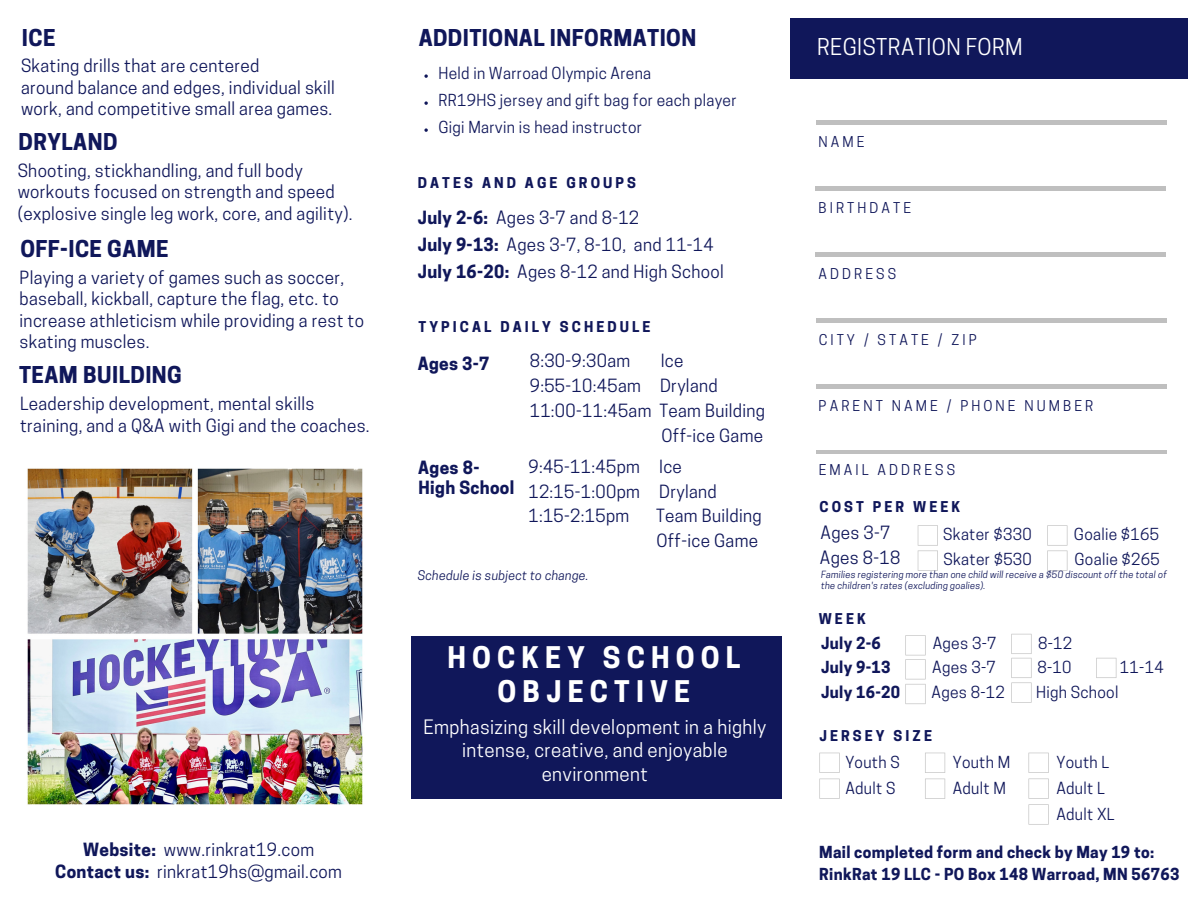
<style>
.page{position:relative;width:1188px;height:918px;background:#fff}
.page>*{position:absolute;margin:0;border:0;box-sizing:border-box;transform-origin:0 0}
.t1{font:700 28.05px/33.8px "Cooper Hewitt";letter-spacing:.22em;color:#fff;text-align:center}
.t2{font:700 21.75px "Cooper Hewitt";letter-spacing:.02em;color:#10175a}
.t3{font:21.75px "Cooper Hewitt";letter-spacing:.02em;color:#fff}
.t4{font:18.75px/23.5px "Cooper Hewitt";letter-spacing:.02em;color:#fff;text-align:center}
.t5{font:17.1px/21.3px "Cooper Hewitt";letter-spacing:.02em;color:#10175a}
.t6{font:700 17.1px "Cooper Hewitt";letter-spacing:.02em;color:#10175a}
.t7{font:15.6px/25.8px "Cooper Hewitt";letter-spacing:.02em;color:#10175a}
.t8{font:700 15.6px/22.5px "Cooper Hewitt";letter-spacing:.02em;color:#10175a}
.t9{font:13.95px "Cooper Hewitt";letter-spacing:.22em;color:#10175a}
.t10{font:700 13.95px "Cooper Hewitt";letter-spacing:.22em;color:#10175a}
.t11{font:italic 12.45px "Cooper Hewitt";letter-spacing:.02em;color:#10175a}
.t12{font:italic 9.3px/11.2px "Cooper Hewitt";letter-spacing:.02em;color:#10175a}
.s1{font-weight:700}
</style>
<div class="page">
<div style="left:791px;top:19px;width:397px;height:59px;background:#10175a"></div>
<hr style="left:816px;top:121px;width:351px;height:3px;background:#bfbfbf">
<hr style="left:815px;top:187px;width:351px;height:3px;background:#bfbfbf">
<hr style="left:815px;top:253px;width:351px;height:3px;background:#bfbfbf">
<hr style="left:816px;top:319px;width:351px;height:3px;background:#bfbfbf">
<hr style="left:816px;top:385px;width:351px;height:3px;background:#bfbfbf">
<hr style="left:816px;top:450px;width:351px;height:4px;background:#bfbfbf">
<div style="left:412px;top:636px;width:370px;height:162px;background:#10175a"></div>
<svg style="left:918px;top:525px;width:20px;height:46px"></svg>
<svg style="left:1047px;top:525px;width:20px;height:46px"></svg>
<svg style="left:819px;top:753px;width:21px;height:20px"></svg>
<svg style="left:819px;top:779px;width:21px;height:20px"></svg>
<svg style="left:925px;top:753px;width:20px;height:20px"></svg>
<svg style="left:925px;top:779px;width:20px;height:20px"></svg>
<svg style="left:1028px;top:753px;width:21px;height:20px"></svg>
<svg style="left:1028px;top:779px;width:21px;height:46px"></svg>
<img style="left:27px;top:468px;width:336px;height:337px">
<svg style="left:424px;top:74px;width:4px;height:4px"></svg>
<svg style="left:424px;top:101px;width:4px;height:4px"></svg>
<svg style="left:424px;top:128px;width:4px;height:4px"></svg>
<svg style="left:905px;top:635px;width:21px;height:69px"></svg>
<svg style="left:1011px;top:634px;width:21px;height:69px"></svg>
<svg style="left:1096px;top:658px;width:20px;height:20px"></svg>
<p class="t2" style="left:22px;top:29px;width:35px">ICE</p>
<p class="t2" style="left:419px;top:30px;width:279px">ADDITIONAL INFORMATION</p>
<p class="t5" style="left:21px;top:58px;width:315px">Skating drills that are centered<br>around balance and edges, individual skill work, and competitive small area games.</p>
<p class="t2" style="left:19px;top:134px;width:100px">DRYLAND</p>
<p class="t7" style="left:439px;top:62px;width:300px;line-height:27px">Held in Warroad Olympic Arena<br>RR19HS jersey and gift bag for each player<br>Gigi Marvin is head instructor</p>
<p class="t5" style="left:18px;top:162px;width:336px">Shooting, stickhandling, and full body workouts focused on strength and speed (explosive single leg work, core, and agility).</p>
<p class="t2" style="left:20px;top:241px;width:150px">OFF-ICE GAME</p>
<p class="t5" style="left:20px;top:269px;width:346px">Playing a variety of games such as soccer, baseball, kickball, capture the flag, etc. to increase athleticism while providing a rest to skating muscles.</p>
<p class="t2" style="left:19px;top:367px;width:164px">TEAM BUILDING</p>
<p class="t5" style="left:20px;top:395px;width:351px">Leadership development, mental skills training, and a Q&amp;A with Gigi and the coaches.</p>
<p class="t10" style="left:418px;top:178px;width:220px">DATES AND AGE GROUPS</p>
<p class="t5" style="left:418px;top:206px;width:308px;line-height:27px"><span class="s1">July 2-6:</span> Ages 3-7 and 8-12<br><span class="s1">July 9-13:</span> Ages 3-7, 8-10, and 11-14<br><span class="s1">July 16-20:</span> Ages 8-12 and High School</p>
<p class="t10" style="left:419px;top:321px;width:234px">TYPICAL DAILY SCHEDULE</p>
<p class="t5" style="left:530px;top:353px;width:102px">8:30-9:30am</p>
<p class="t5" style="left:661px;top:353px;width:24px">Ice</p>
<p class="t5" style="left:530px;top:377px;width:189px">9:55-10:45am Dryland</p>
<p class="t5" style="left:530px;top:402px;width:237px">11:00-11:45am Team Building</p>
<p class="t5" style="left:661px;top:427px;width:103px">Off-ice Game</p>
<p class="t6" style="left:418px;top:357px;width:73px">Ages 3-7</p>
<p class="t6" style="left:418px;top:461px;width:63px">Ages 8-</p>
<p class="t6" style="left:419px;top:482px;width:97px">High School</p>
<p class="t5" style="left:528px;top:456px;width:190px;line-height:24.8px">9:45-11:45pm Ice<br>12:15-1:00pm Dryland<br>1:15-2:15pm</p>
<p class="t5" style="left:656px;top:506px;width:107px;line-height:24.8px">Team Building<br>Off-ice Game</p>
<p class="t11" style="left:418px;top:570px;width:172px">Schedule is subject to change.</p>
<h1 class="t1" style="left:447px;top:644px;width:294px">HOCKEY SCHOOL<br>OBJECTIVE</h1>
<p class="t4" style="left:423px;top:717px;width:344px">Emphasizing skill development in a highly intense, creative, and enjoyable environment</p>
<p class="t3" style="left:817px;top:39px;width:207px">REGISTRATION FORM</p>
<p class="t9" style="left:819px;top:137px;width:47px">NAME</p>
<p class="t9" style="left:818px;top:202px;width:94px">BIRTHDATE</p>
<p class="t9" style="left:818px;top:268px;width:79px">ADDRESS</p>
<p class="t9" style="left:819px;top:334px;width:160px">CITY / STATE / ZIP</p>
<p class="t9" style="left:819px;top:400px;width:276px">PARENT NAME / PHONE NUMBER</p>
<p class="t9" style="left:819px;top:465px;width:138px">EMAIL ADDRESS</p>
<p class="t10" style="left:820px;top:501px;width:142px">COST PER WEEK</p>
<p class="t5" style="left:820px;top:522px;width:82px;line-height:25.2px">Ages 3-7<br>Ages 8-18</p>
<p class="t12" style="left:821px;top:570px;width:347px">Families registering more than one child will receive a $50 discount off the total of the children's rates (excluding goalies).</p>
<p class="t7" style="left:1074px;top:523px;width:87px">Goalie $165</p>
<p class="t7" style="left:943px;top:523px;width:90px;line-height:25.2px">Skater $330<br>Skater $530</p>
<p class="t7" style="left:1075px;top:548px;width:87px">Goalie $265</p>
<p class="t10" style="left:819px;top:613px;width:49px">WEEK</p>
<p class="t8" style="left:821px;top:634px;width:61px">July 2-6</p>
<p class="t7" style="left:933px;top:632px;width:65px">Ages 3-7</p>
<p class="t7" style="left:1038px;top:632px;width:36px">8-12</p>
<p class="t8" style="left:821px;top:658px;width:71px">July 9-13</p>
<p class="t7" style="left:932px;top:657px;width:65px">Ages 3-7</p>
<p class="t7" style="left:1037px;top:657px;width:36px">8-10</p>
<p class="t7" style="left:1120px;top:657px;width:45px">11-14</p>
<p class="t8" style="left:821px;top:683px;width:81px">July 16-20</p>
<p class="t7" style="left:932px;top:681px;width:75px">Ages 8-12</p>
<p class="t7" style="left:1036px;top:681px;width:84px">High School</p>
<p class="t10" style="left:819px;top:731px;width:114px">JERSEY SIZE</p>
<p class="t7" style="left:845px;top:751px;width:56px">Youth S<br>Adult S</p>
<p class="t7" style="left:953px;top:751px;width:59px">Youth M<br>Adult M</p>
<p class="t7" style="left:1056px;top:751px;width:60px">Youth L<br>Adult L<br>Adult XL</p>
<p class="t5" style="left:55px;top:842px;width:288px;text-align:center"><span class="s1">Website:</span> www.rinkrat19.com<br><span class="s1">Contact us:</span> rinkrat19hs@gmail.com</p>
<p class="t8" style="left:819px;top:842px;width:362px">Mail completed form and check by May 19 to:<br>RinkRat 19 LLC - PO Box 148 Warroad, MN 56763</p>
</div>
